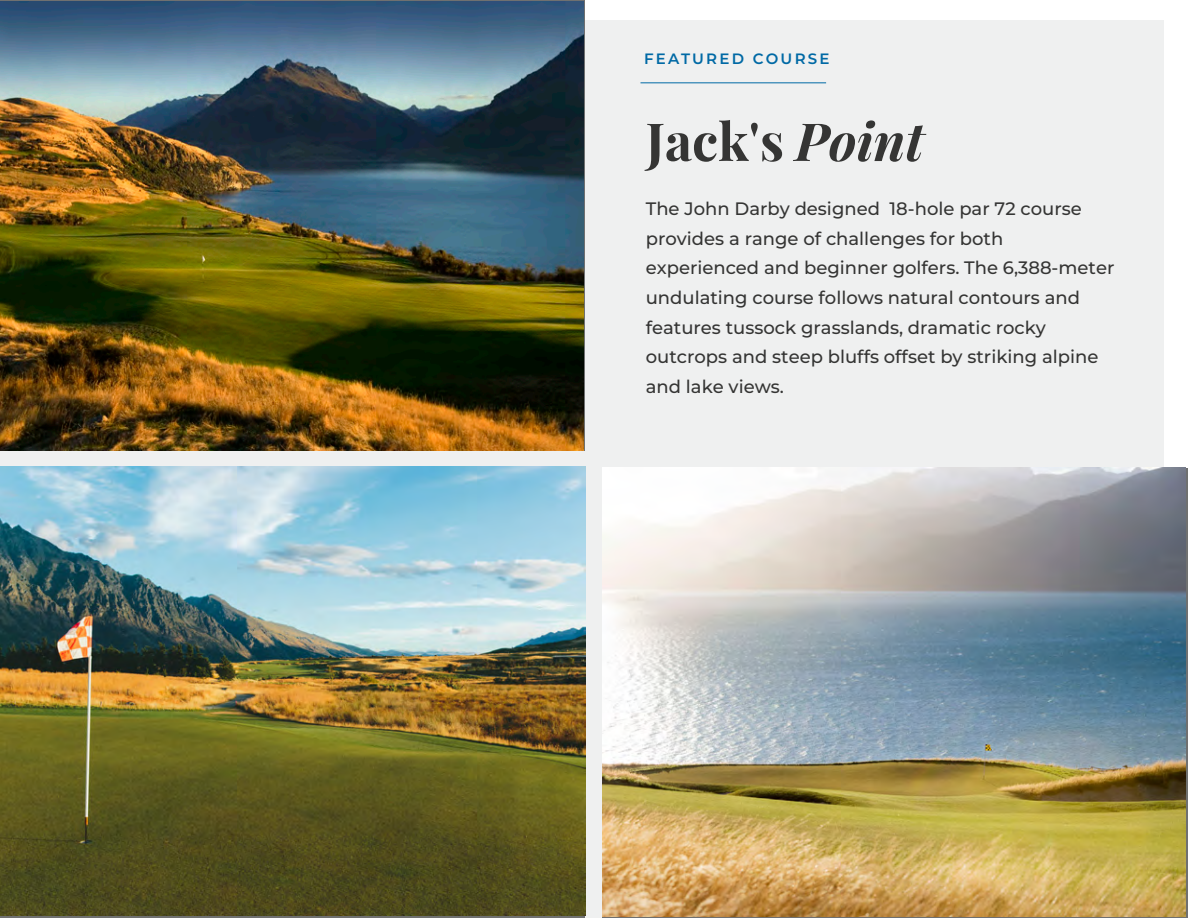
<style>
.page{position:relative;width:1188px;height:918px;background:#fff}
.page>*{position:absolute;margin:0;border:0;box-sizing:border-box;transform-origin:0 0}
.t1{font:700 52.5px "Playfair Display";color:#353534}
.t2{font:500 18px/29.7px "Montserrat";color:#353534}
.t3{font:600 15px "Montserrat";letter-spacing:.15em;color:#0069a5}
.s1{font-style:italic}
</style>
<div class="page">
<div style="left:0;top:20px;width:1164px;height:898px;background:#eff0f0"></div>
<hr style="left:640px;top:82px;width:186px;height:1px;background:#0069a5">
<img style="left:0;top:1px;width:584px;height:450px">
<img style="left:0;top:467px;width:585px;height:449px">
<img style="left:603px;top:468px;width:583px;height:449px">
<p class="t3" style="left:644px;top:48px;width:187px">FEATURED COURSE</p>
<h1 class="t1" style="left:646px;top:100px;width:279px">Jack's <span class="s1">Point</span></h1>
<p class="t2" style="left:646px;top:193px;width:470px">The John Darby designed 18-hole par 72 course provides a range of challenges for both experienced and beginner golfers. The 6,388-meter undulating course follows natural contours and features tussock grasslands, dramatic rocky outcrops and steep bluffs offset by striking alpine and lake views.</p>
</div>
